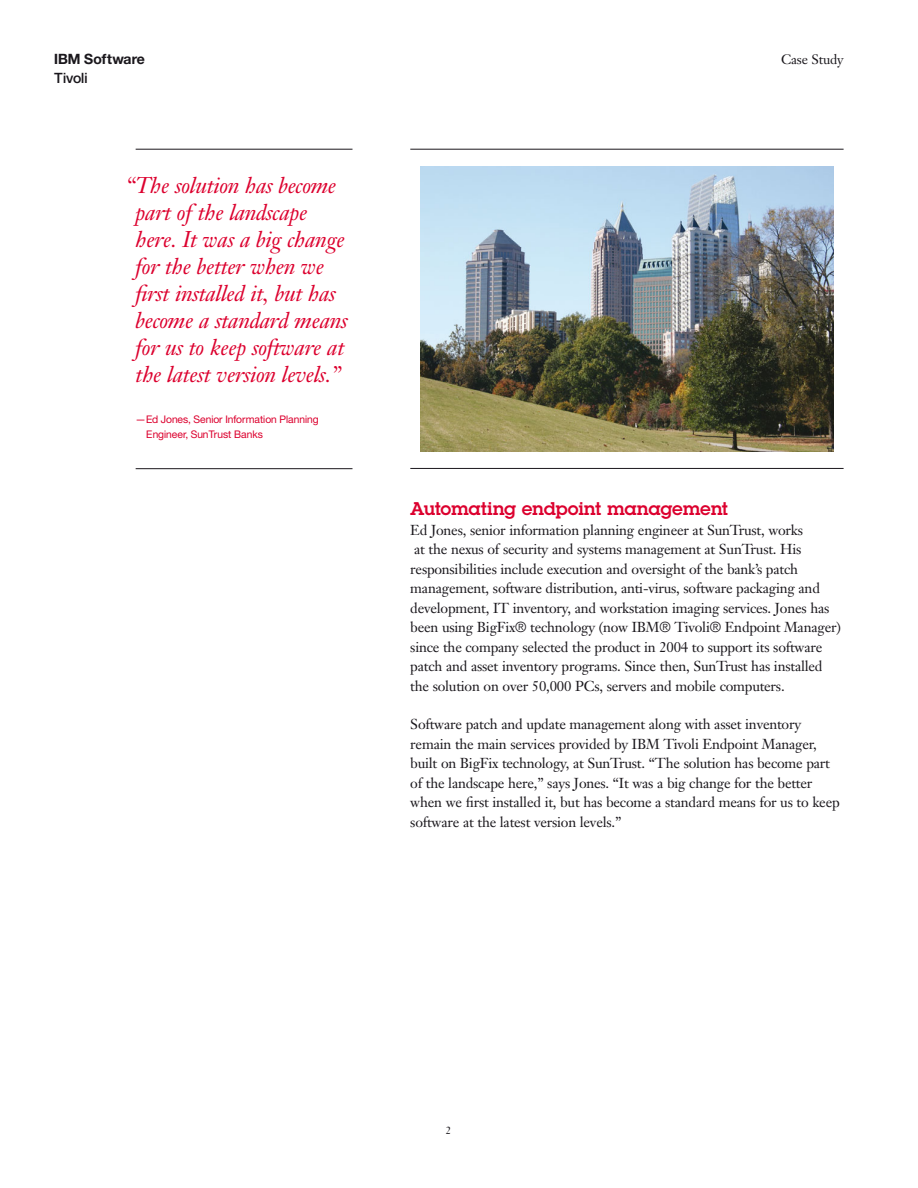
<style>
.page{position:relative;width:918px;height:1188px;background:#fff}
.page>*{position:absolute;margin:0;border:0;box-sizing:border-box;transform-origin:0 0}
.t1{font:italic 22.5px/27px "Janson Text LT Pro";letter-spacing:-.015em;color:#dc002e}
.t2{font:600 18px "Lubalinfor IBM";color:#dc002e}
.t3{font:14.25px/19.5px "Janson Text LT Pro";letter-spacing:-.015em;color:#1a171c}
.t4{font:700 14.25px "Helv Neuefor IBM";color:#1a171c}
.t5{font:500 14.25px "Helv Neuefor IBM";color:#1a171c}
.t6{font:13.5px "Janson Text LT Pro";letter-spacing:-.015em;color:#1a171c}
.t7{font:10.5px/15px "Helv Neuefor IBM";color:#dc002e}
.t8{font:10.5px "Janson Text LT Pro";color:#1a171c}
.s1{font-family:"Helvetica Neue";font-weight:300}
</style>
<div class="page">
<img style="left:420px;top:167px;width:414px;height:284px">
<hr style="left:410px;top:149px;width:434px;height:1px;background:#1a171c">
<hr style="left:410px;top:468px;width:434px;height:1px;background:#1a171c">
<hr style="left:136px;top:149px;width:216px;height:1px;background:#1a171c">
<hr style="left:136px;top:468px;width:216px;height:1px;background:#1a171c">
<p class="t4" style="left:54px;top:54px;width:92px">IBM Software</p>
<p class="t6" style="left:781px;top:54px;width:64px">Case Study</p>
<p class="t5" style="left:54px;top:73px;width:35px">Tivoli</p>
<p class="t1" style="left:136px;top:174px;width:214px;text-indent:-10px">“The solution has become part of the landscape here. It was a big change for the better when we first installed it, but has become a standard means for us to keep software at the latest version levels.”</p>
<p class="t7" style="left:146px;top:413px;width:174px;text-indent:-11px">—Ed Jones, Senior Information Planning<br>Engineer, SunTrust Banks</p>
<h2 class="t2" style="left:410px;top:503px;width:319px">Automating endpoint management</h2>
<p class="t3" style="left:410px;top:522px;width:432px">Ed Jones, senior information planning engineer at SunTrust, works<br>at the nexus of security and systems management at SunTrust. His responsibilities include execution and oversight of the bank’s patch management, software distribution, anti-virus, software packaging and development, IT inventory, and workstation imaging services. Jones has been using BigFix<span class="s1">®</span> technology (now IBM<span class="s1">®</span> Tivoli<span class="s1">®</span> Endpoint Manager) since the company selected the product in 2004 to support its software patch and asset inventory programs. Since then, SunTrust has installed the solution on over 50,000 PCs, servers and mobile computers.</p>
<p class="t3" style="left:410px;top:716px;width:431px">Software patch and update management along with asset inventory remain the main services provided by IBM Tivoli Endpoint Manager, built on BigFix technology, at SunTrust. “The solution has become part of the landscape here,” says Jones. “It was a big change for the better when we first installed it, but has become a standard means for us to keep software at the latest version levels.”</p>
<p class="t8" style="left:446px;top:1126px;width:7px">2</p>
</div>
